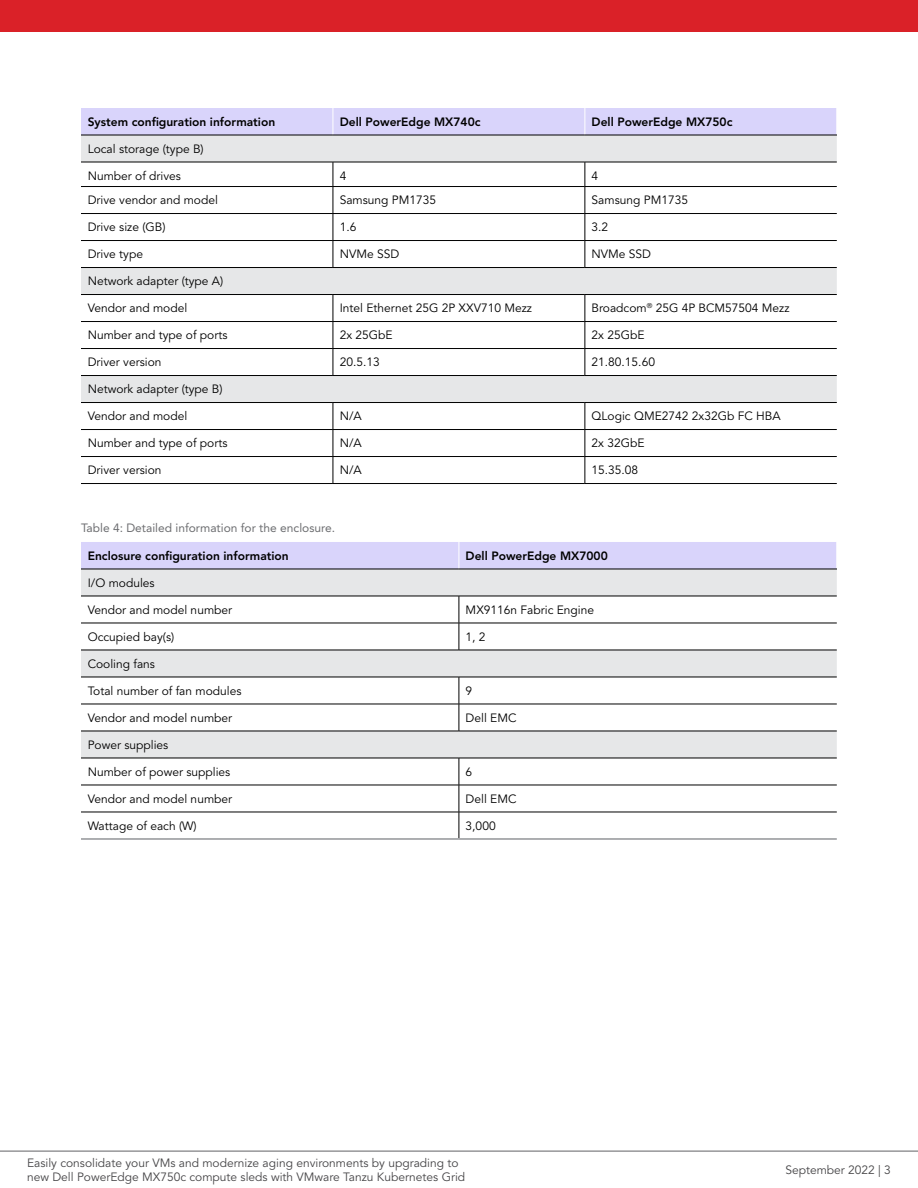
<style>
.page{position:relative;width:918px;height:1188px;background:#fff}
.page>*{position:absolute;margin:0;border:0;box-sizing:border-box;transform-origin:0 0}
.t1{font:12px "Avenir LT Pro";color:#000}
.t2{font:12px/14.4px "Avenir LT Pro";color:#464547}
.t3{font:800 12px "Avenir LT Pro";color:#000}
.t4{font:12px "Avenir LT Pro";color:#6d6e71}
</style>
<div class="page">
<svg style="left:81px;top:136px;width:756px;height:266px"></svg>
<hr style="left:81px;top:186px;width:252px;height:1px;background:#000">
<hr style="left:333px;top:186px;width:252px;height:1px;background:#000">
<hr style="left:585px;top:186px;width:252px;height:1px;background:#000">
<hr style="left:81px;top:213px;width:252px;height:1px;background:#000">
<hr style="left:333px;top:213px;width:252px;height:1px;background:#000">
<hr style="left:585px;top:213px;width:252px;height:1px;background:#000">
<hr style="left:81px;top:240px;width:252px;height:1px;background:#000">
<hr style="left:333px;top:240px;width:252px;height:1px;background:#000">
<hr style="left:585px;top:240px;width:252px;height:1px;background:#000">
<hr style="left:81px;top:321px;width:252px;height:1px;background:#000">
<hr style="left:333px;top:321px;width:252px;height:1px;background:#000">
<hr style="left:585px;top:321px;width:252px;height:1px;background:#000">
<hr style="left:81px;top:348px;width:252px;height:1px;background:#000">
<hr style="left:333px;top:348px;width:252px;height:1px;background:#000">
<hr style="left:585px;top:348px;width:252px;height:1px;background:#000">
<hr style="left:81px;top:429px;width:252px;height:1px;background:#000">
<hr style="left:333px;top:429px;width:252px;height:1px;background:#000">
<hr style="left:585px;top:429px;width:252px;height:1px;background:#000">
<hr style="left:81px;top:456px;width:252px;height:1px;background:#000">
<hr style="left:333px;top:456px;width:252px;height:1px;background:#000">
<hr style="left:585px;top:456px;width:252px;height:1px;background:#000">
<svg style="left:333px;top:163px;width:1px;height:104px"></svg>
<svg style="left:585px;top:163px;width:1px;height:104px"></svg>
<svg style="left:333px;top:295px;width:1px;height:80px"></svg>
<svg style="left:585px;top:295px;width:1px;height:80px"></svg>
<svg style="left:333px;top:403px;width:1px;height:80px"></svg>
<svg style="left:585px;top:403px;width:1px;height:80px"></svg>
<div style="left:81px;top:108px;width:756px;height:27px;background:#d9d4fb"></div>
<hr style="left:81px;top:135px;width:252px;height:1px;background:#000">
<hr style="left:333px;top:135px;width:252px;height:1px;background:#000">
<hr style="left:585px;top:135px;width:252px;height:1px;background:#000">
<hr style="left:81px;top:162px;width:252px;height:1px;background:#000">
<hr style="left:333px;top:162px;width:252px;height:1px;background:#000">
<hr style="left:585px;top:162px;width:252px;height:1px;background:#000">
<hr style="left:81px;top:267px;width:252px;height:1px;background:#000">
<hr style="left:333px;top:267px;width:252px;height:1px;background:#000">
<hr style="left:585px;top:267px;width:252px;height:1px;background:#000">
<hr style="left:81px;top:375px;width:252px;height:1px;background:#000">
<hr style="left:333px;top:375px;width:252px;height:1px;background:#000">
<hr style="left:585px;top:375px;width:252px;height:1px;background:#000">
<hr style="left:81px;top:294px;width:252px;height:1px;background:#000">
<hr style="left:333px;top:294px;width:252px;height:1px;background:#000">
<hr style="left:585px;top:294px;width:252px;height:1px;background:#000">
<hr style="left:81px;top:402px;width:252px;height:1px;background:#000">
<hr style="left:333px;top:402px;width:252px;height:1px;background:#000">
<hr style="left:585px;top:402px;width:252px;height:1px;background:#000">
<hr style="left:81px;top:483px;width:252px;height:1px;background:#000">
<hr style="left:333px;top:483px;width:252px;height:1px;background:#000">
<hr style="left:585px;top:483px;width:252px;height:1px;background:#000">
<svg style="left:81px;top:570px;width:756px;height:188px"></svg>
<hr style="left:81px;top:596px;width:378px;height:1px;background:#000">
<hr style="left:81px;top:623px;width:378px;height:1px;background:#000">
<hr style="left:459px;top:623px;width:378px;height:1px;background:#000">
<hr style="left:81px;top:704px;width:378px;height:1px;background:#000">
<hr style="left:459px;top:704px;width:378px;height:1px;background:#000">
<hr style="left:81px;top:785px;width:378px;height:1px;background:#000">
<hr style="left:459px;top:785px;width:378px;height:1px;background:#000">
<svg style="left:459px;top:597px;width:1px;height:53px"></svg>
<svg style="left:459px;top:678px;width:1px;height:53px"></svg>
<svg style="left:459px;top:759px;width:1px;height:79px"></svg>
<hr style="left:459px;top:596px;width:378px;height:1px;background:#000">
<div style="left:81px;top:542px;width:756px;height:27px;background:#d9d4fb"></div>
<hr style="left:81px;top:569px;width:378px;height:1px;background:#000">
<hr style="left:459px;top:569px;width:378px;height:1px;background:#000">
<hr style="left:81px;top:650px;width:378px;height:1px;background:#000">
<hr style="left:459px;top:650px;width:378px;height:1px;background:#000">
<hr style="left:81px;top:677px;width:378px;height:1px;background:#000">
<hr style="left:459px;top:677px;width:378px;height:1px;background:#000">
<hr style="left:81px;top:731px;width:378px;height:1px;background:#000">
<hr style="left:459px;top:731px;width:378px;height:1px;background:#000">
<hr style="left:81px;top:758px;width:378px;height:1px;background:#000">
<hr style="left:459px;top:758px;width:378px;height:1px;background:#000">
<hr style="left:81px;top:812px;width:378px;height:1px;background:#000">
<hr style="left:459px;top:812px;width:378px;height:1px;background:#000">
<hr style="left:81px;top:838px;width:378px;height:2px;background:#939598">
<hr style="left:459px;top:838px;width:378px;height:2px;background:#939598">
<hr style="left:0;top:1151px;width:918px;height:1px;background:#616264">
<div style="left:0;top:0;width:918px;height:32px;background:#da2128"></div>
<p class="t3" style="left:88px;top:114px;width:189px">System configuration information</p>
<p class="t3" style="left:340px;top:114px;width:142px">Dell PowerEdge MX740c</p>
<p class="t3" style="left:592px;top:114px;width:142px">Dell PowerEdge MX750c</p>
<p class="t1" style="left:88px;top:141px;width:118px">Local storage (type B)</p>
<p class="t1" style="left:88px;top:168px;width:95px">Number of drives</p>
<p class="t1" style="left:340px;top:168px;width:8px">4</p>
<p class="t1" style="left:592px;top:168px;width:8px">4</p>
<p class="t1" style="left:88px;top:193px;width:132px">Drive vendor and model</p>
<p class="t1" style="left:340px;top:193px;width:98px">Samsung PM1735</p>
<p class="t1" style="left:592px;top:193px;width:98px">Samsung PM1735</p>
<p class="t1" style="left:88px;top:220px;width:79px">Drive size (GB)</p>
<p class="t1" style="left:340px;top:220px;width:18px">1.6</p>
<p class="t1" style="left:592px;top:220px;width:18px">3.2</p>
<p class="t1" style="left:88px;top:247px;width:57px">Drive type</p>
<p class="t1" style="left:340px;top:247px;width:61px">NVMe SSD</p>
<p class="t1" style="left:592px;top:247px;width:61px">NVMe SSD</p>
<p class="t1" style="left:88px;top:274px;width:137px">Network adapter (type A)</p>
<p class="t1" style="left:88px;top:301px;width:101px">Vendor and model</p>
<p class="t1" style="left:340px;top:301px;width:194px">Intel Ethernet 25G 2P XXV710 Mezz</p>
<p class="t1" style="left:592px;top:301px;width:199px">Broadcom<sup>®</sup> 25G 4P BCM57504 Mezz</p>
<p class="t1" style="left:88px;top:328px;width:141px">Number and type of ports</p>
<p class="t1" style="left:340px;top:328px;width:54px">2x 25GbE</p>
<p class="t1" style="left:592px;top:328px;width:54px">2x 25GbE</p>
<p class="t1" style="left:88px;top:355px;width:75px">Driver version</p>
<p class="t1" style="left:340px;top:355px;width:42px">20.5.13</p>
<p class="t1" style="left:592px;top:355px;width:65px">21.80.15.60</p>
<p class="t1" style="left:88px;top:382px;width:136px">Network adapter (type B)</p>
<p class="t1" style="left:88px;top:409px;width:101px">Vendor and model</p>
<p class="t1" style="left:340px;top:409px;width:24px">N/A</p>
<p class="t1" style="left:592px;top:409px;width:190px">QLogic QME2742 2x32Gb FC HBA</p>
<p class="t1" style="left:88px;top:436px;width:141px">Number and type of ports</p>
<p class="t1" style="left:340px;top:436px;width:24px">N/A</p>
<p class="t1" style="left:592px;top:436px;width:54px">2x 32GbE</p>
<p class="t1" style="left:88px;top:463px;width:75px">Driver version</p>
<p class="t1" style="left:340px;top:463px;width:24px">N/A</p>
<p class="t1" style="left:592px;top:463px;width:48px">15.35.08</p>
<p class="t4" style="left:81px;top:520px;width:256px">Table 4: Detailed information for the enclosure.</p>
<p class="t3" style="left:88px;top:548px;width:203px">Enclosure configuration information</p>
<p class="t3" style="left:466px;top:548px;width:144px">Dell PowerEdge MX7000</p>
<p class="t1" style="left:88px;top:575px;width:68px">I/O modules</p>
<p class="t1" style="left:88px;top:602px;width:146px">Vendor and model number</p>
<p class="t1" style="left:466px;top:602px;width:130px">MX9116n Fabric Engine</p>
<p class="t1" style="left:88px;top:629px;width:88px">Occupied bay(s)</p>
<p class="t1" style="left:466px;top:629px;width:22px">1, 2</p>
<p class="t1" style="left:88px;top:656px;width:69px">Cooling fans</p>
<p class="t1" style="left:88px;top:683px;width:155px">Total number of fan modules</p>
<p class="t1" style="left:466px;top:683px;width:8px">9</p>
<p class="t1" style="left:88px;top:710px;width:146px">Vendor and model number</p>
<p class="t1" style="left:466px;top:710px;width:52px">Dell EMC</p>
<p class="t1" style="left:88px;top:737px;width:82px">Power supplies</p>
<p class="t1" style="left:88px;top:764px;width:144px">Number of power supplies</p>
<p class="t1" style="left:466px;top:764px;width:8px">6</p>
<p class="t1" style="left:88px;top:791px;width:146px">Vendor and model number</p>
<p class="t1" style="left:466px;top:791px;width:52px">Dell EMC</p>
<p class="t1" style="left:88px;top:818px;width:110px">Wattage of each (W)</p>
<p class="t1" style="left:466px;top:818px;width:32px">3,000</p>
<p class="t2" style="left:27px;top:1156px;width:440px">Easily consolidate your VMs and modernize aging environments by upgrading to new Dell PowerEdge MX750c compute sleds with VMware Tanzu Kubernetes Grid</p>
<p class="t2" style="left:785px;top:1163px;width:107px">September 2022 | 3</p>
</div>
